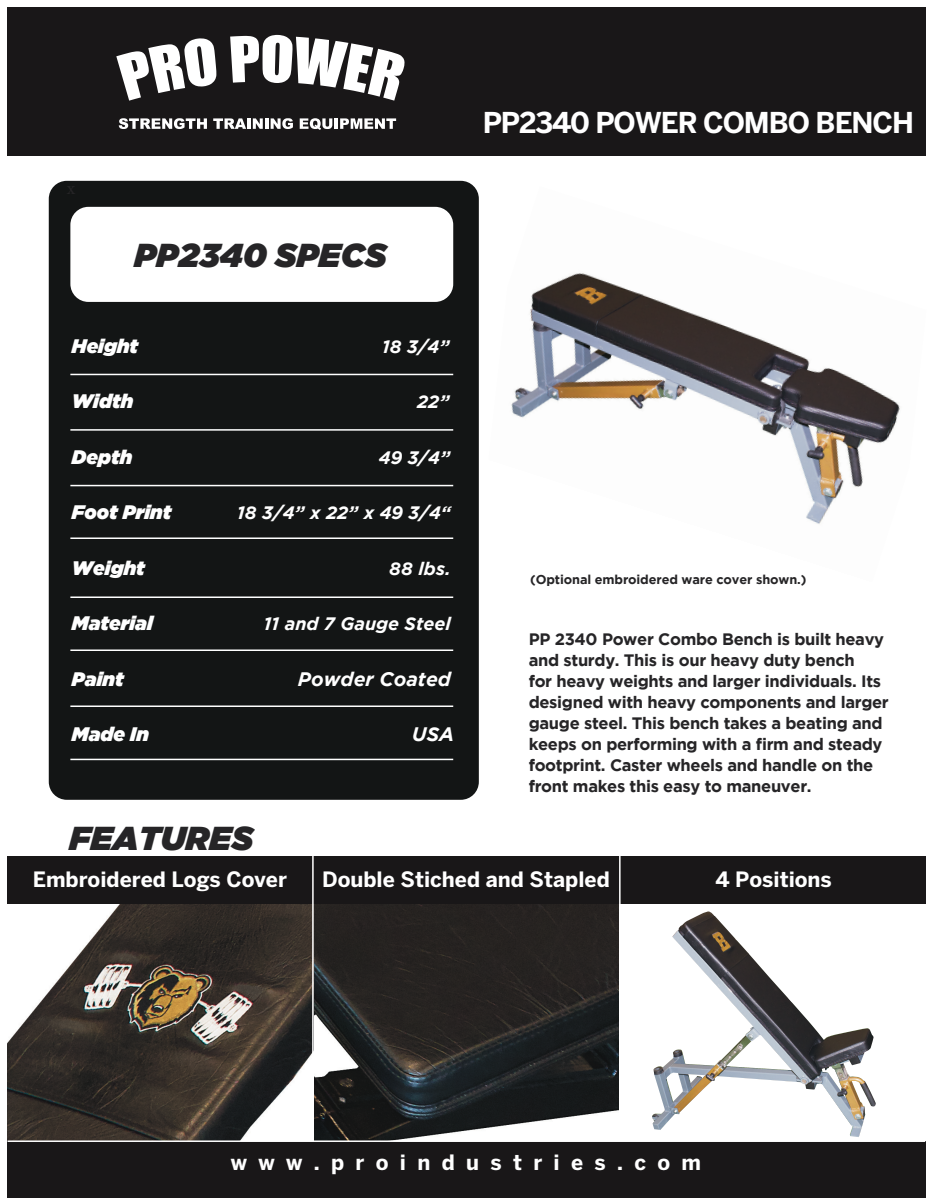
<style>
.page{position:relative;width:932px;height:1202px;background:#fff}
.page>*{position:absolute;margin:0;border:0;box-sizing:border-box;transform-origin:0 0}
.t1{font:italic 33px "Gotham Ultra";color:#262527}
.t2{font:700 28.5px "Benton Sans";letter-spacing:-.04em;color:#fff}
.t3{font:700 21px "Benton Sans";color:#fff}
.t4{font:700 21px "Benton Sans";letter-spacing:.54em;color:#fff}
.t5{font:italic 19.5px "Gotham Ultra";color:#fff}
.t6{font:italic 700 19.5px "Gotham";color:#fff}
.t7{font:italic 700 18px "Gotham";color:#fff}
.t8{font:700 16.5px/21px "Gotham";letter-spacing:-.02em;color:#262527}
.t9{font:700 12.75px "Gotham";letter-spacing:-.01em;color:#262527}
</style>
<div class="page">
<div style="left:49px;top:181px;width:430px;height:618px;background:#131515;border-radius:18px"></div>
<div style="left:7px;top:7px;width:918px;height:148px;background:#191718"></div>
<svg style="left:116px;top:38px;width:100px;height:63px"></svg>
<svg style="left:230px;top:35px;width:175px;height:66px"></svg>
<svg style="left:119px;top:118px;width:88px;height:11px"></svg>
<svg style="left:213px;top:118px;width:80px;height:11px"></svg>
<svg style="left:300px;top:118px;width:32px;height:12px"></svg>
<hr style="left:334px;top:118px;width:4px;height:11px;background:#fff">
<svg style="left:340px;top:118px;width:56px;height:11px"></svg>
<img style="left:511px;top:273px;width:389px;height:251px">
<img style="left:8px;top:903px;width:610px;height:237px">
<img style="left:652px;top:911px;width:224px;height:226px">
<div style="left:7px;top:855px;width:918px;height:48px;background:#191718"></div>
<div style="left:7px;top:1141px;width:918px;height:56px;background:#191718"></div>
<hr style="left:312px;top:853px;width:2px;height:287px;background:#fff">
<hr style="left:619px;top:855px;width:1px;height:285px;background:#fff">
<div style="left:70px;top:207px;width:383px;height:95px;background:#fff;border-radius:18px"></div>
<hr style="left:70px;top:374px;width:383px;height:1px;background:#fff">
<hr style="left:70px;top:429px;width:383px;height:1px;background:#fff">
<hr style="left:70px;top:485px;width:383px;height:1px;background:#fff">
<hr style="left:70px;top:537px;width:383px;height:2px;background:#fff">
<hr style="left:70px;top:596px;width:383px;height:2px;background:#fff">
<hr style="left:70px;top:649px;width:383px;height:2px;background:#fff">
<hr style="left:70px;top:705px;width:383px;height:2px;background:#fff">
<hr style="left:70px;top:758px;width:383px;height:2px;background:#fff">
<hr style="left:8px;top:1140px;width:917px;height:2px;background:#fff">
<p class="t2" style="left:483px;top:105px;width:433px">PP2340 POWER COMBO BENCH</p>
<p class="t1" style="left:135px;top:236px;width:253px">PP2340 SPECS</p>
<p class="t5" style="left:72px;top:334px;width:68px">Height</p>
<p class="t7" style="left:382px;top:336px;width:69px">18 3/4”</p>
<p class="t5" style="left:72px;top:390px;width:63px">Width</p>
<p class="t7" style="left:417px;top:391px;width:34px">22”</p>
<p class="t5" style="left:72px;top:445px;width:62px">Depth</p>
<p class="t7" style="left:379px;top:447px;width:73px">49 3/4”</p>
<p class="t5" style="left:72px;top:501px;width:101px">Foot Print</p>
<p class="t7" style="left:237px;top:502px;width:215px">18 3/4” x 22” x 49 3/4“</p>
<p class="t5" style="left:72px;top:556px;width:74px">Weight</p>
<p class="t7" style="left:389px;top:558px;width:63px">88 lbs.</p>
<p class="t5" style="left:72px;top:612px;width:83px">Material</p>
<p class="t7" style="left:264px;top:613px;width:189px">11 and 7 Gauge Steel</p>
<p class="t5" style="left:72px;top:667px;width:53px">Paint</p>
<p class="t6" style="left:298px;top:667px;width:155px">Powder Coated</p>
<p class="t5" style="left:72px;top:723px;width:78px">Made In</p>
<p class="t6" style="left:412px;top:723px;width:44px">USA</p>
<p class="t1" style="left:70px;top:819px;width:185px">FEATURES</p>
<p class="t9" style="left:530px;top:572px;width:278px">(Optional embroidered ware cover shown.)</p>
<p class="t8" style="left:528px;top:628px;width:361px">PP 2340 Power Combo Bench is built heavy and sturdy. This is our heavy duty bench<br>for heavy weights and larger individuals. Its designed with heavy components and larger gauge steel. This bench takes a beating and keeps on performing with a firm and steady footprint. Caster wheels and handle on the front makes this easy to maneuver.</p>
<p class="t3" style="left:33px;top:866px;width:256px">Embroidered Logs Cover</p>
<p class="t3" style="left:322px;top:866px;width:289px">Double Stiched and Stapled</p>
<p class="t3" style="left:715px;top:866px;width:118px">4 Positions</p>
<p class="t4" style="left:231px;top:1150px;width:472px">www.proindustries.com</p>
</div>
